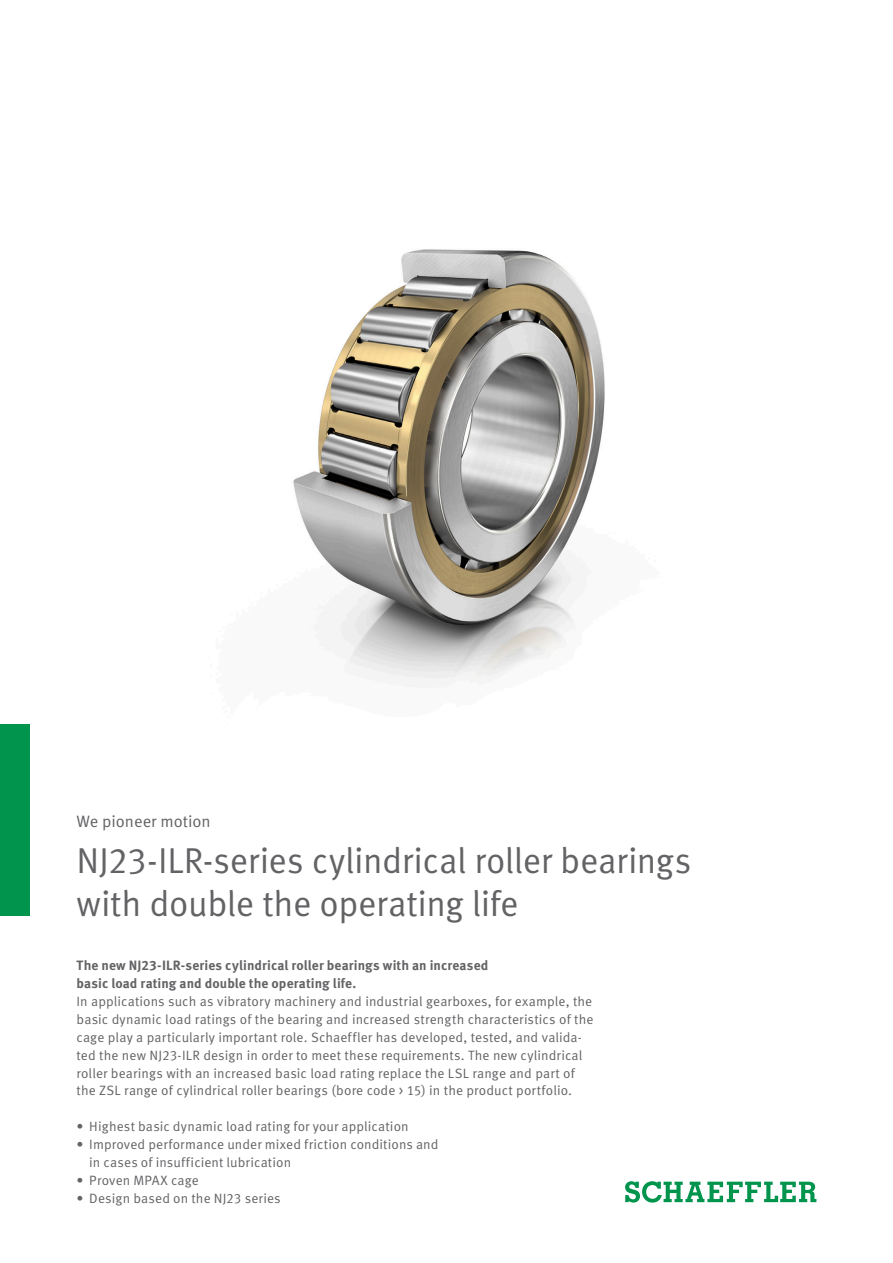
<style>
.page{position:relative;width:893px;height:1263px;background:#fff}
.page>*{position:absolute;margin:0;border:0;box-sizing:border-box;transform-origin:0 0}
.t1{font:36px/42px "Schaeffler Meta";letter-spacing:-.01em;color:#636366}
.t2{font:16.5px "Schaeffler Meta";letter-spacing:-.005em;color:#636366}
.t3{font:13.5px/17.9px "Schaeffler Meta";letter-spacing:.005em;color:#636366}
.t4{font:700 13.5px/17.7px "Schaeffler Meta";letter-spacing:.005em;color:#636366}
</style>
<div class="page">
<img style="left:293px;top:249px;width:312px;height:439px">
<svg style="left:625px;top:1181px;width:191px;height:21px"></svg>
<div style="left:0;top:724px;width:30px;height:191px;background:#00944d"></div>
<p class="t2" style="left:77px;top:811px;width:136px">We pioneer motion</p>
<h1 class="t1" style="left:77px;top:840px;width:616px">NJ23-ILR-series cylindrical roller bearings with double the operating life</h1>
<p class="t4" style="left:77px;top:957px;width:413px">The new NJ23-ILR-series cylindrical roller bearings with an increased basic load rating and double the operating life.</p>
<p class="t3" style="left:77px;top:993px;width:518px">In applications such as vibratory machinery and industrial gearboxes, for example, the basic dynamic load ratings of the bearing and increased strength characteristics of the cage play a particularly important role. Schaeffler has developed, tested, and valida&shy;ted the new NJ23-ILR design in order to meet these requirements. The new cylindrical roller bearings with an increased basic load rating replace the LSL range and part of the ZSL range of cylindrical roller bearings (bore code &gt; 15) in the product portfolio.</p>
<p class="t3" style="left:77px;top:1118px;width:334px">• Highest basic dynamic load rating for your application</p>
<p class="t3" style="left:89px;top:1135px;width:351px;text-indent:-13px">• Improved performance under mixed friction conditions and in cases of insufficient lubrication</p>
<p class="t3" style="left:77px;top:1171px;width:124px">• Proven MPAX cage</p>
<p class="t3" style="left:77px;top:1189px;width:206px">• Design based on the NJ23 series</p>
</div>
